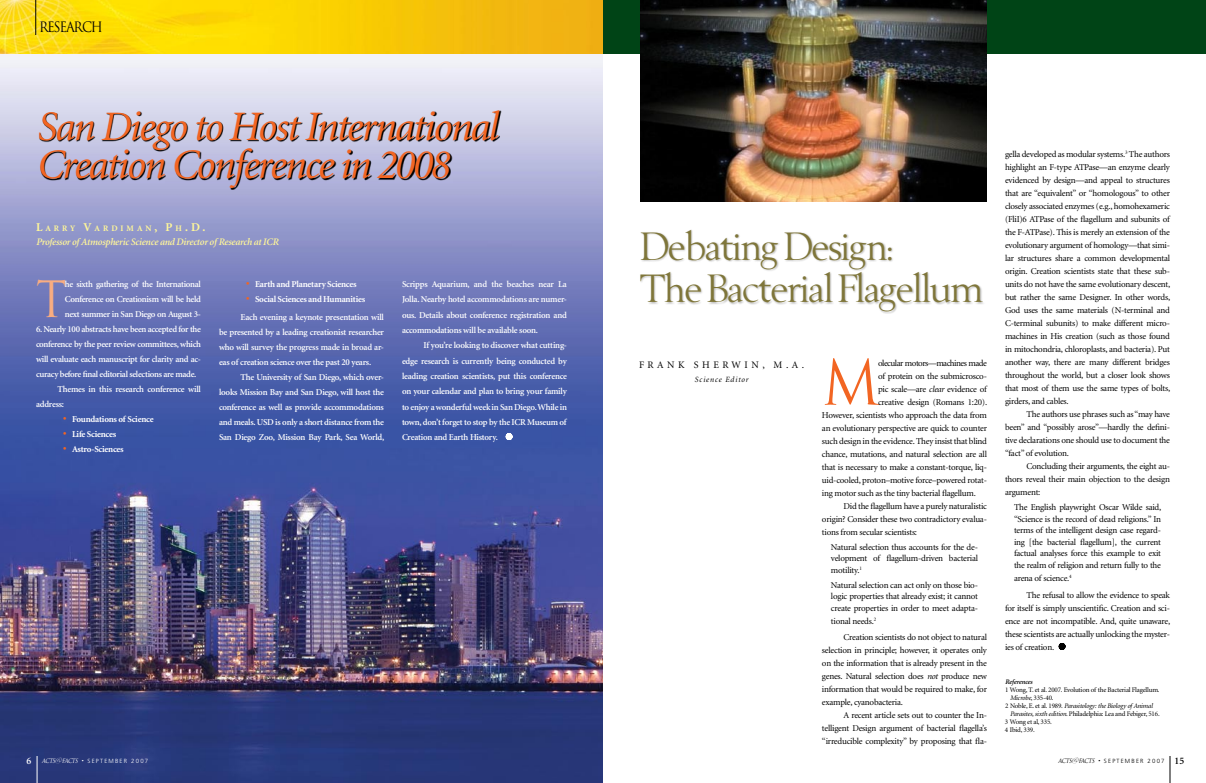
<style>
.page{position:relative;width:1206px;height:783px;background:#fff}
.page>*{position:absolute;margin:0;border:0;box-sizing:border-box;transform-origin:0 0}
.t1{font:60.8px "Trajan";color:#f26522;scale:.9 1}
.t2{font:48.8px "Trajan";color:#f9ad81;scale:.9 1}
.t3{font:italic 42px/38px "Minion";letter-spacing:-.045em;color:#f26522}
.t4{font:40px/42px "OPTI Berling Agency";letter-spacing:-.025em;color:#7f763a}
.t5{font:14px "Trajan";letter-spacing:-.1em;color:#000;scale:.9 1}
.t6{font:700 11px/15px "Minion";color:#f26522;text-align:justify}
.t7{font:italic 600 10px "Minion";letter-spacing:-.025em;color:#fff799}
.t8{font:10px "Minion";color:#000}
.t9{font:600 10px "Minion";color:#000}
.t10{font:600 10px "Minion";color:#fff}
.t11{font:9px/13px "Minion";letter-spacing:-.025em;color:#000;text-align:justify}
.t12{font:600 9px/15px "Minion";letter-spacing:-.03em;color:#fff;text-align:justify}
.t13{font:700 9px/15px "Minion";letter-spacing:-.025em;color:#fff}
.t14{font:9px "Minion";letter-spacing:-.055em;color:#000}
.t15{font:700 8.4px "Minion";letter-spacing:.355em;color:#fff799}
.t16{font:italic 8px "Minion";letter-spacing:.1em;color:#000}
.t17{font:7px "Minion";letter-spacing:-.025em;color:#000}
.t18{font:italic 7px "Minion";letter-spacing:-.025em;color:#000}
.t19{font:italic 600 7px "Minion";letter-spacing:-.025em;color:#000}
.t20{font:300 6px "Frutiger";letter-spacing:.2em;color:#fff}
.t21{font:300 6px "Frutiger";letter-spacing:.2em;color:#000}
.s1{font-size:12px}
.s2{font-style:italic}
.s3{font-style:normal}
.s4{font-family:"Trajan";font-weight:400;font-style:italic}
.s5{font-family:"Zapfino";font-weight:400;font-style:italic;font-size:4px}
</style>
<div class="page">
<img style="left:0;top:54px;width:603px;height:729px">
<svg style="left:1170px;top:756px;width:1px;height:27px"></svg>
<svg style="left:37px;top:756px;width:1px;height:27px"></svg>
<img style="left:0;top:0;width:603px;height:54px">
<hr style="left:36px;top:0;width:1px;height:35px;background:#000">
<svg style="left:32px;top:106px;width:537px;height:84px;background:#a7a8c2"></svg>
<div style="left:603px;top:0;width:603px;height:54px;background:#004416"></div>
<div style="left:639px;top:229px;width:347px;height:85px;background:#000;opacity:.25"></div>
<svg style="left:1059px;top:643px;width:7px;height:6px"></svg>
<img style="left:640px;top:0;width:347px;height:202px">
<svg style="left:506px;top:433px;width:7px;height:7px"></svg>
<h3 class="t5" style="left:39px;top:19px;width:73px">RESEARCH</h3>
<h3 class="t3" style="left:36px;top:109px;width:463px">San Diego to Host International<br>Creation Conference in 2008</h3>
<p class="t15" style="left:36px;top:224px;width:171px"><span class="s1">L</span>arry <span class="s1">V</span>ardiman<span class="s1">, P</span>h<span class="s1">.D.</span></p>
<p class="t7" style="left:36px;top:237px;width:244px">Professor of Atmospheric Science and Director of Research at ICR</p>
<h2 class="t2" style="left:36px;top:270px;width:35px">T</h2>
<p class="t12" style="left:65px;top:277px;width:138px">he sixth gathering of the International Conference on Creationism will be held next summer in San Diego on August 3-</p>
<p class="t12" style="left:36px;top:322px;width:166px">6. Nearly 100 abstracts have been accepted for the</p>
<p class="t12" style="left:36px;top:337px;width:166px">conference by the peer review committees, which</p>
<p class="t12" style="left:36px;top:352px;width:167px">will evaluate each manuscript for clarity and ac-</p>
<p class="t12" style="left:36px;top:367px;width:162px">curacy before final editorial selections are made.</p>
<p class="t12" style="left:58px;top:382px;width:145px">Themes in this research conference will</p>
<p class="t12" style="left:36px;top:397px;width:30px">address:</p>
<p class="t13" style="left:72px;top:412px;width:83px">Foundations of Science<br>Life Sciences<br>Astro-Sciences</p>
<p class="t6" style="left:63px;top:411px;width:5px">• • •</p>
<p class="t13" style="left:255px;top:277px;width:112px">Earth and Planetary Sciences<br>Social Sciences and Humanities</p>
<p class="t12" style="left:219px;top:310px;width:167px;text-indent:22px">Each evening a keynote presentation will be presented by a leading creationist researcher who will survey the progress made in broad ar&shy;eas of creation science over the past 20 years.</p>
<p class="t12" style="left:219px;top:370px;width:167px;text-indent:22px">The University of San Diego, which over&shy;looks Mission Bay and San Diego, will host the conference as well as provide accommodations and meals. USD is only a short distance from the San Diego Zoo, Mission Bay Park, Sea World,</p>
<p class="t6" style="left:246px;top:276px;width:5px">• •</p>
<p class="t12" style="left:402px;top:276px;width:166px;line-height:15.4px">Scripps Aquarium, and the beaches near La Jolla. Nearby hotel accommodations are numer&shy;ous. Details about conference registration and accommodations will be available soon.</p>
<p class="t12" style="left:402px;top:338px;width:167px;line-height:15.3px;text-indent:22px">If you’re looking to discover what cutting&shy;edge research is currently being conducted by leading creation scientists, put this conference on your calendar and plan to bring your family to enjoy a wonderful week in San Diego. While in town, don’t forget to stop by the ICR Museum of Creation and Earth History.</p>
<h3 class="t4" style="left:639px;top:226px;width:346px">Debating Design:<br>The Bacterial Flagellum</h3>
<p class="t8" style="left:639px;top:359px;width:19px">F rank</p>
<p class="t8" style="left:694px;top:359px;width:19px">S herwin</p>
<p class="t8" style="left:762px;top:359px;width:43px">, M.A.</p>
<p class="t16" style="left:695px;top:375px;width:55px">Science Editor</p>
<h1 class="t1" style="left:822px;top:346px;width:65px">M</h1>
<p class="t14" style="left:878px;top:358px;width:110px">olecular motors—machines made</p>
<p class="t11" style="left:878px;top:370px;width:110px">of protein on the submicrosco-</p>
<p class="t11" style="left:878px;top:383px;width:110px">pic scale—are <span class="s2">clear</span> evidence of</p>
<p class="t11" style="left:878px;top:396px;width:111px">creative design (Romans 1:20).</p>
<p class="t11" style="left:822px;top:409px;width:167px">However, scientists who approach the data from</p>
<p class="t11" style="left:822px;top:422px;width:166px">an evolutionary perspective are quick to counter</p>
<p class="t11" style="left:822px;top:435px;width:166px">such design in the evidence. They insist that blind</p>
<p class="t11" style="left:822px;top:448px;width:166px">chance, mutations, and natural selection are all</p>
<p class="t11" style="left:822px;top:461px;width:167px">that is necessary to make a constant-torque, liq-</p>
<p class="t11" style="left:822px;top:474px;width:167px">uid-cooled, proton–motive force–powered rotat-</p>
<p class="t11" style="left:822px;top:487px;width:155px">ing motor such as the tiny bacterial flagellum.</p>
<p class="t11" style="left:844px;top:500px;width:145px">Did the flagellum have a purely naturalistic</p>
<p class="t11" style="left:822px;top:513px;width:167px">origin? Consider these two contradictory evalua-</p>
<p class="t11" style="left:822px;top:526px;width:97px">tions from secular scientists:</p>
<p class="t11" style="left:831px;top:541px;width:149px;line-height:11.5px">Natural selection thus accounts for the de&shy;velopment of flagellum-driven bacterial motility.<sup>1</sup></p>
<p class="t11" style="left:831px;top:580px;width:149px;line-height:11.5px">Natural selection can act only on those bio&shy;logic properties that already exist; it cannot create properties in order to meet adapta-</p>
<p class="t11" style="left:844px;top:613px;width:145px;line-height:16.6px;text-indent:-13px">tional needs.<sup>2<br></sup>Creation scientists do not object to natural</p>
<p class="t11" style="left:822px;top:644px;width:167px">selection in principle; however, it operates only on the information that is already present in the genes. Natural selection does <span class="s2">not</span> produce new information that would be required to make, for example, cyanobacteria.</p>
<p class="t11" style="left:822px;top:709px;width:167px;text-indent:22px">A recent article sets out to counter the In&shy;telligent Design argument of bacterial flagella’s “irreducible complexity” by proposing that fla-</p>
<p class="t11" style="left:1005px;top:148px;width:167px">gella developed as modular systems.<sup>3</sup> The authors highlight an F-type ATPase—an enzyme clearly evidenced by design—and appeal to structures that are “equivalent” or “homologous” to other closely associated enzymes (e.g., homohexameric (FliI)6 ATPase of the flagellum and subunits of the F-ATPase). This is merely an extension of the evolutionary argument of homology—that simi&shy;lar structures share a common developmental origin. Creation scientists state that these sub&shy;units do not have the same evolutionary descent, but rather the same Designer. In other words, God uses the same materials (N-terminal and C-terminal subunits) to make different micro&shy;machines in His creation (such as those found in mitochondria, chloroplasts, and bacteria). Put another way, there are many different bridges throughout the world, but a closer look shows that most of them use the same types of bolts, girders, and cables.</p>
<p class="t11" style="left:1005px;top:408px;width:167px;text-indent:22px">The authors use phrases such as “may have been” and “possibly arose”—hardly the defini&shy;tive declarations one should use to document the “fact” of evolution.</p>
<p class="t11" style="left:1005px;top:460px;width:166px;text-indent:22px">Concluding their arguments, the eight au&shy;thors reveal their main objection to the design argument:</p>
<p class="t11" style="left:1014px;top:502px;width:149px;line-height:11.5px">The English playwright Oscar Wilde said, “Science is the record of dead religions.” In terms of the intelligent design case regard&shy;ing [the bacterial flagellum], the current factual analyses force this example to exit the realm of religion and return fully to the</p>
<p class="t11" style="left:1027px;top:570px;width:145px;line-height:16.6px;text-indent:-13px">arena of science.<sup>4<br></sup>The refusal to allow the evidence to speak</p>
<p class="t11" style="left:1005px;top:601px;width:167px">for itself is simply unscientific. Creation and sci&shy;ence are not incompatible. And, quite unaware, these scientists are actually unlocking the myster&shy;ies of creation.</p>
<p class="t19" style="left:1005px;top:678px;width:29px">References</p>
<p class="t17" style="left:1005px;top:686px;width:156px">1 Wong, T. et al. 2007. Evolution of the Bacterial Flagellum.</p>
<p class="t17" style="left:1010px;top:694px;width:45px"><span class="s2">Microbe</span>, 335-40.</p>
<p class="t18" style="left:1005px;top:702px;width:149px"><span class="s3">2 Noble, E. et al. 1989.</span> Parasitology: the Biology of Animal</p>
<p class="t17" style="left:1010px;top:710px;width:151px"><span class="s2">Parasites, sixth edition</span>. Philadelphia: Lea and Febiger, 516.</p>
<p class="t17" style="left:1005px;top:718px;width:48px">3 Wong et al, 335.</p>
<p class="t17" style="left:1005px;top:726px;width:31px">4 Ibid, 339.</p>
<p class="t10" style="left:27px;top:755px;width:6px">6</p>
<p class="t9" style="left:1174px;top:755px;width:11px">15</p>
<p class="t20" style="left:42px;top:758px;width:108px"><span class="s4">ACTS</span><span class="s5">&amp;</span><span class="s4">FACTS</span> <sup>•</sup> SEPTEMBER 2007</p>
<p class="t21" style="left:1058px;top:757px;width:108px"><span class="s4">ACTS</span><span class="s5">&amp;</span><span class="s4">FACTS</span> <sup>•</sup> SEPTEMBER 2007</p>
</div>
